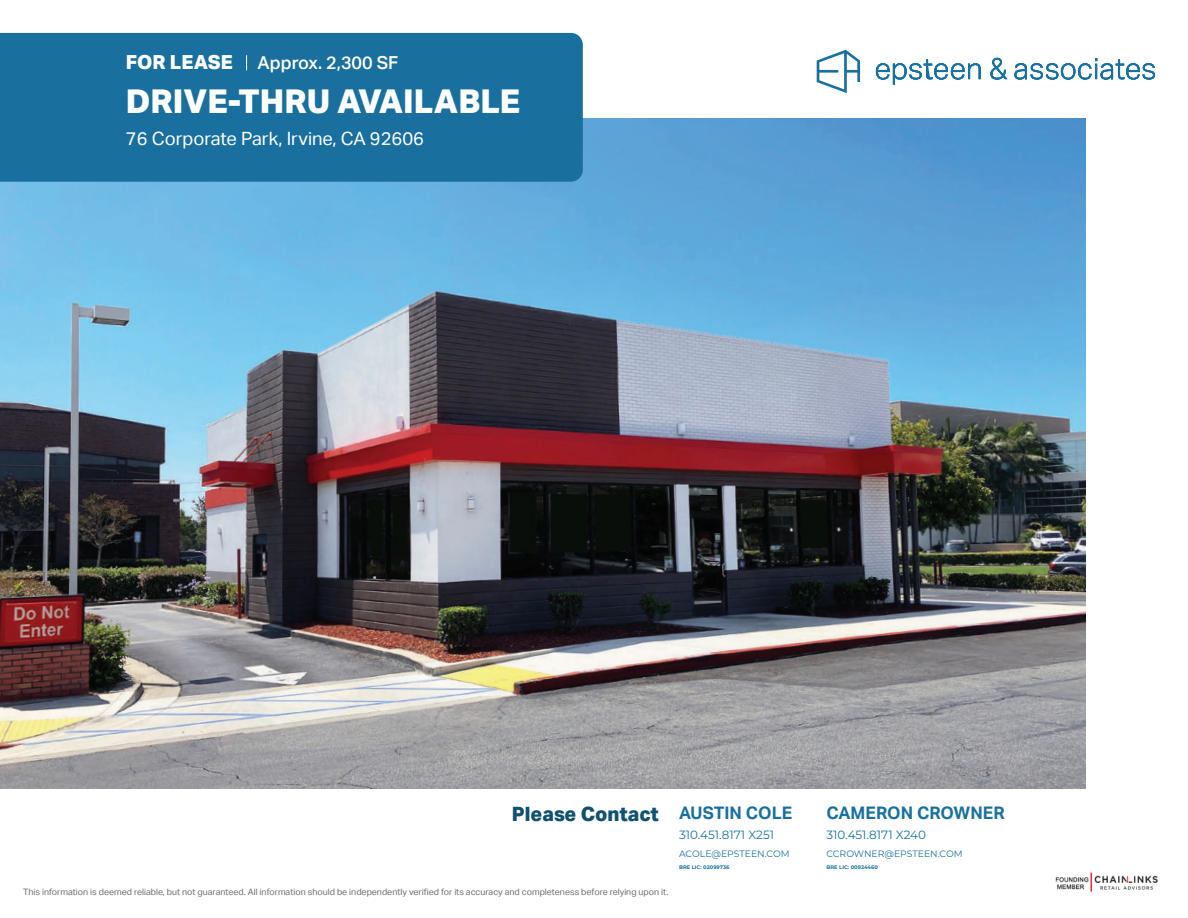
<style>
.page{position:relative;width:1188px;height:918px;background:#fff}
.page>*{position:absolute;margin:0;border:0;box-sizing:border-box;transform-origin:0 0}
.t1{font:800 32.85px "Aktiv Grotesk";color:#fff}
.t2{font:800 19.8px "Aktiv Grotesk";color:#10516f}
.t3{font:800 19.35px "Aktiv Grotesk";color:#fff}
.t4{font:18.3px "Aktiv Grotesk";color:#fff}
.t5{font:500 17.85px "Aktiv Grotesk";color:#fff}
.t6{font:700 17.25px "Aktiv Grotesk";color:#19709f}
.t7{font:12px "Montserrat";color:#19709f}
.t8{font:9.3px "Montserrat";color:#19709f}
.t9{font:8.85px "Aktiv Grotesk";color:#6c6d6d}
.t10{font:700 5.25px "Montserrat";color:#19709f}
</style>
<div class="page">
<img style="left:0;top:118px;width:1085px;height:670px">
<img style="left:1055px;top:872px;width:103px;height:20px">
<svg style="left:817px;top:50px;width:43px;height:43px"></svg>
<svg style="left:876px;top:58px;width:279px;height:27px"></svg>
<div style="left:0;top:33px;width:583px;height:149px;background:#19709f"></div>
<h3 class="t3" style="left:126px;top:51px;width:108px">FOR LEASE</h3>
<h3 class="t5" style="left:258px;top:52px;width:142px">Approx. 2,300 SF</h3>
<h1 class="t1" style="left:126px;top:82px;width:396px">DRIVE-THRU AVAILABLE</h1>
<h3 class="t4" style="left:126px;top:128px;width:300px">76 Corporate Park, Irvine, CA 92606</h3>
<h2 class="t2" style="left:512px;top:803px;width:149px">Please Contact</h2>
<p class="t9" style="left:23px;top:887px;width:647px">This information is deemed reliable, but not guaranteed. All information should be independently verified for its accuracy and completeness before relying upon it.</p>
<h3 class="t6" style="left:679px;top:803px;width:115px">AUSTIN COLE</h3>
<h3 class="t7" style="left:679px;top:827px;width:97px">310.451.8171 X251</h3>
<p class="t8" style="left:679px;top:847px;width:112px">ACOLE@EPSTEEN.COM</p>
<p class="t10" style="left:679px;top:863px;width:52px">BRE LIC: 02099736</p>
<h3 class="t6" style="left:826px;top:803px;width:180px">CAMERON CROWNER</h3>
<h3 class="t7" style="left:826px;top:827px;width:101px">310.451.8171 X240</h3>
<p class="t8" style="left:826px;top:847px;width:138px">CCROWNER@EPSTEEN.COM</p>
<p class="t10" style="left:826px;top:863px;width:53px">BRE LIC: 00924460</p>
</div>
